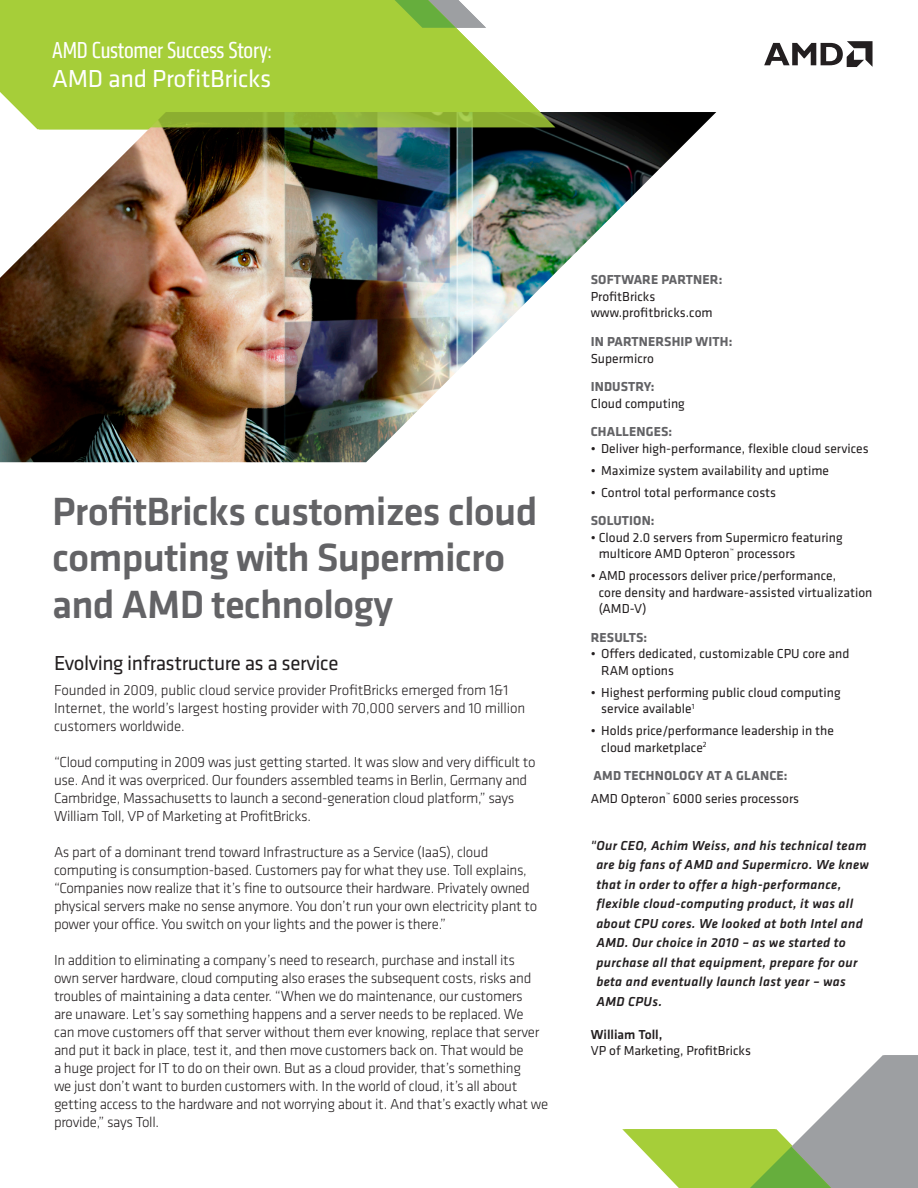
<style>
.page{position:relative;width:918px;height:1188px;background:#fff}
.page>*{position:absolute;margin:0;border:0;box-sizing:border-box;transform-origin:0 0}
.t1{font:500 40.8px/46.5px "Klavika";letter-spacing:-.02em;color:#636366}
.t2{font:25.5px "Klavika";letter-spacing:-.01em;color:#fff}
.t3{font:condensed 24px "Klavika";letter-spacing:-.01em;color:#fff}
.Paragraph_Header{font:21px "Klavika";letter-spacing:-.02em;color:#231f20}
.Body_copy{font:300 15px/18px "Klavika";letter-spacing:-.02em;color:#231f20}
.Sidebar_Body{font:13.5px/16.5px "Klavika";color:#231f20}
.Sidebar_quote{font:italic 500 13.5px/19.5px "Klavika";letter-spacing:.025em;color:#231f20}
.Sidebar_quote-2{font:700 13.5px "Klavika";letter-spacing:.01em;color:#636366}
.s1{font-size:22.5px}
.s2{font-weight:500}
</style>
<div class="page">
<img style="left:0;top:112px;width:716px;height:350px">
<svg style="left:622px;top:1055px;width:296px;height:133px"></svg>
<svg style="left:764px;top:41px;width:109px;height:26px"></svg>
<svg style="left:0;top:0;width:555px;height:127px;background:#add04d"></svg>
<svg style="left:393px;top:0;width:93px;height:28px;background:#99ba79"></svg>
<p class="t3" style="left:52px;top:37px;width:221px">AMD Customer Success Story<span class="s1">:</span></p>
<p class="t2" style="left:52px;top:62px;width:221px">AMD and ProfitBricks</p>
<p class="t1" style="left:52px;top:487px;width:487px">ProfitBricks customizes cloud computing with Supermicro and AMD technology</p>
<p class="Paragraph_Header" style="left:54px;top:649px;width:286px">Evolving infrastructure as a service</p>
<p class="Body_copy" style="left:54px;top:681px;width:473px">Founded in 2009, public cloud service provider ProfitBricks emerged from 1&amp;1<br>Internet, the world’s largest hosting provider with 70,000 servers and 10 million customers worldwide.</p>
<p class="Body_copy" style="left:54px;top:753px;width:483px">“Cloud computing in 2009 was just getting started. It was slow and very difficult to use. And it was overpriced. Our founders assembled teams in Berlin, Germany and Cambridge, Massachusetts to launch a second-generation cloud platform,” says William Toll, VP of Marketing at ProfitBricks.</p>
<p class="Body_copy" style="left:54px;top:843px;width:485px">As part of a dominant trend toward Infrastructure as a Service (IaaS), cloud computing is consumption-based. Customers pay for what they use. Toll explains, “Companies now realize that it’s fine to outsource their hardware. Privately owned physical servers make no sense anymore. You don’t run your own electricity plant to power your office. You switch on your lights and the power is there.”</p>
<p class="Body_copy" style="left:54px;top:951px;width:496px">In addition to eliminating a company’s need to research, purchase and install its<br>own server hardware, cloud computing also erases the subsequent costs, risks and troubles of maintaining a data center. “When we do maintenance, our customers<br>are unaware. Let’s say something happens and a server needs to be replaced. We<br>can move customers off that server without them ever knowing, replace that server and put it back in place, test it, and then move customers back on. That would be<br>a huge project for IT to do on their own. But as a cloud provider, that’s something<br>we just don’t want to burden customers with. In the world of cloud, it’s all about getting access to the hardware and not worrying about it. And that’s exactly what we provide,” says Toll.</p>
<p class="Sidebar_quote-2" style="left:591px;top:270px;width:133px">SOFTWARE PARTNER:</p>
<p class="Sidebar_Body" style="left:591px;top:288px;width:123px">ProfitBricks www.profitbricks.com</p>
<p class="Sidebar_quote-2" style="left:591px;top:332px;width:143px">IN PARTNERSHIP WITH:</p>
<p class="Sidebar_Body" style="left:591px;top:349px;width:65px">Supermicro</p>
<p class="Sidebar_quote-2" style="left:591px;top:377px;width:65px">INDUSTRY:</p>
<p class="Sidebar_Body" style="left:591px;top:395px;width:96px">Cloud computing</p>
<p class="Sidebar_quote-2" style="left:591px;top:422px;width:83px">CHALLENGES:</p>
<p class="Sidebar_Body" style="left:591px;top:440px;width:279px">• Deliver high-performance, flexible cloud services</p>
<p class="Sidebar_Body" style="left:591px;top:462px;width:240px">• Maximize system availability and uptime</p>
<p class="Sidebar_Body" style="left:591px;top:484px;width:187px">• Control total performance costs</p>
<p class="Sidebar_quote-2" style="left:591px;top:511px;width:65px">SOLUTION:</p>
<p class="Sidebar_Body" style="left:599px;top:529px;width:246px;text-indent:-8px">• Cloud 2.0 servers from Supermicro featuring multicore AMD Opteron<sup>™</sup> processors</p>
<p class="Sidebar_Body" style="left:599px;top:567px;width:275px;text-indent:-8px">• AMD processors deliver price/performance,<br>core density and hardware-assisted virtualization (AMD-V)</p>
<p class="Sidebar_quote-2" style="left:591px;top:628px;width:58px">RESULTS:</p>
<p class="Sidebar_Body" style="left:601px;top:645px;width:250px;text-indent:-10px">• Offers dedicated, customizable CPU core and<br>RAM options</p>
<p class="Sidebar_Body" style="left:601px;top:684px;width:241px;text-indent:-10px">• Highest performing public cloud computing service available<sup>1</sup></p>
<p class="Sidebar_Body" style="left:601px;top:722px;width:234px;text-indent:-10px">• Holds price/performance leadership in the cloud marketplace<sup>2</sup></p>
<p class="Sidebar_quote-2" style="left:594px;top:765px;width:195px">AMD TECHNOLOGY AT A GLANCE:</p>
<p class="Sidebar_Body" style="left:591px;top:790px;width:210px">AMD Opteron<sup>™</sup> 6000 series processors</p>
<p class="Sidebar_quote" style="left:596px;top:835px;width:274px;text-indent:-6px">"Our CEO, Achim Weiss, and his technical team are big fans of AMD and Supermicro. We knew that in order to offer a high-performance, flexible cloud-computing product, it was all about CPU cores. We looked at both Intel and AMD. Our choice in 2010 – as we started to purchase all that equipment, prepare for our beta and eventually launch last year – was AMD CPUs.</p>
<p class="Sidebar_Body" style="left:591px;top:1025px;width:162px"><span class="s2">William Toll,<br></span>VP of Marketing, ProfitBricks</p>
</div>
